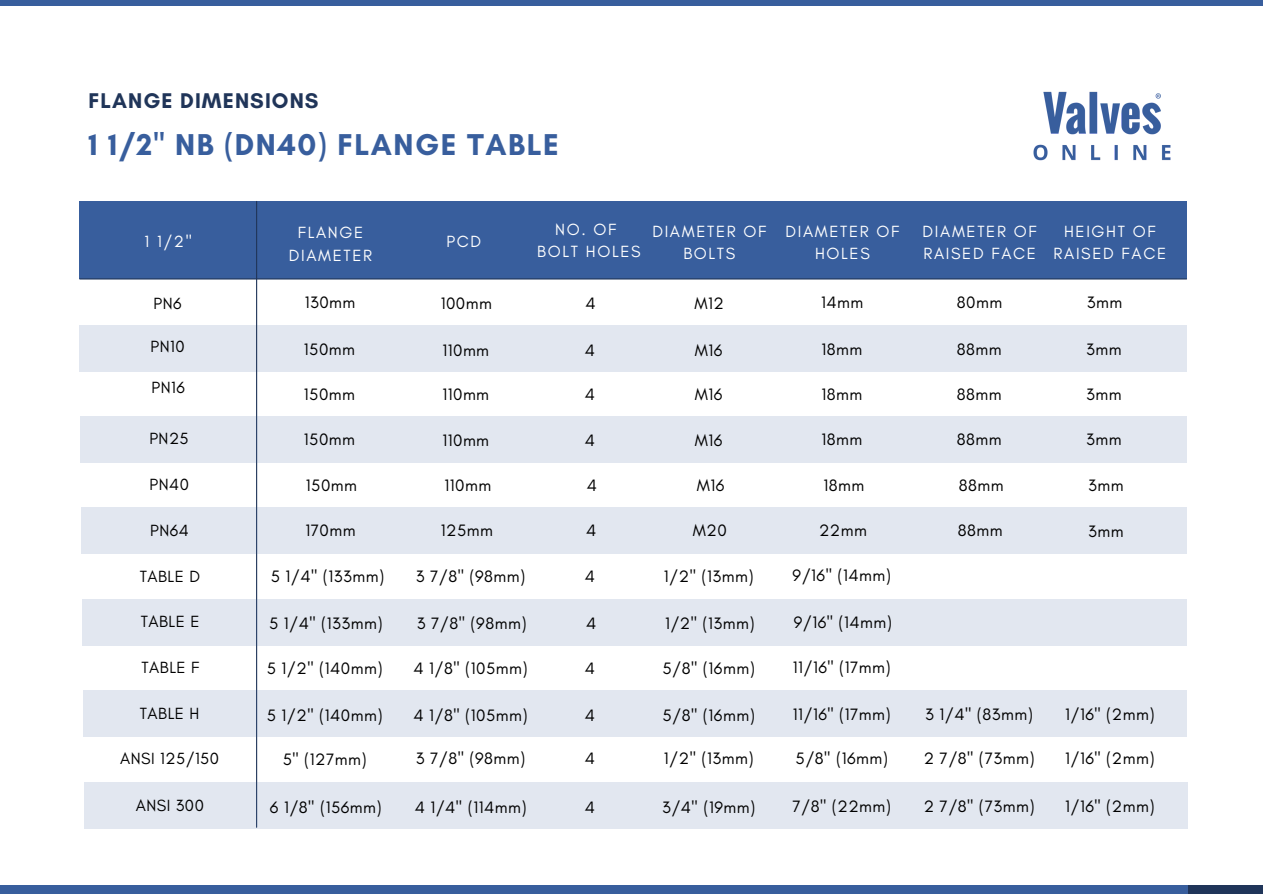
<style>
.page{position:relative;width:1263px;height:894px;background:#fff}
.page>*{position:absolute;margin:0;border:0;box-sizing:border-box;transform-origin:0 0}
.t1{font:700 30.6px "Glacial Indifference";letter-spacing:.05em;color:#385e9d}
.t2{font:700 21.6px "Glacial Indifference";letter-spacing:.05em;color:#203559}
.t3{font:16.8px "Glacial Indifference";letter-spacing:.03em;color:#000}
.t4{font:16.5px/22.5px "Glacial Indifference";letter-spacing:.1em;color:#fff;text-align:center}
.t5{font:16.5px "Glacial Indifference";letter-spacing:.03em;color:#000}
</style>
<div class="page">
<div style="left:0;top:0;width:1263px;height:6px;background:#385e9d"></div>
<img style="left:1033px;top:91px;width:138px;height:70px">
<div style="left:79px;top:201px;width:1108px;height:78px;background:#385e9d"></div>
<hr style="left:80px;top:278px;width:1106px;height:1px;background:#203559">
<div style="left:1188px;top:884px;width:75px;height:9px;background:#203559"></div>
<div style="left:79px;top:325px;width:1108px;height:46px;background:#e2e7f0"></div>
<hr style="left:256px;top:201px;width:1px;height:626px;background:#203559">
<div style="left:80px;top:416px;width:1107px;height:46px;background:#e2e7f0"></div>
<div style="left:82px;top:507px;width:1105px;height:46px;background:#e2e7f0"></div>
<div style="left:83px;top:599px;width:1104px;height:46px;background:#e2e7f0"></div>
<div style="left:83px;top:690px;width:1103px;height:46px;background:#e2e7f0"></div>
<div style="left:0;top:884px;width:1187px;height:9px;background:#385e9d"></div>
<div style="left:84px;top:782px;width:1103px;height:46px;background:#e2e7f0"></div>
<p class="t2" style="left:88px;top:88px;width:232px">FLANGE DIMENSIONS</p>
<h1 class="t1" style="left:88px;top:125px;width:472px">1 1/2" NB (DN40) FLANGE TABLE</h1>
<p class="t4" style="left:145px;top:230px;width:49px">1 1/2"</p>
<p class="t5" style="left:154px;top:293px;width:30px">PN6</p>
<p class="t5" style="left:151px;top:336px;width:36px">PN10</p>
<p class="t5" style="left:152px;top:377px;width:35px">PN16</p>
<p class="t5" style="left:149px;top:428px;width:41px">PN25</p>
<p class="t5" style="left:150px;top:474px;width:41px">PN40</p>
<p class="t5" style="left:150px;top:520px;width:40px">PN64</p>
<p class="t5" style="left:140px;top:565px;width:62px">TABLE D</p>
<p class="t5" style="left:141px;top:611px;width:60px">TABLE E</p>
<p class="t5" style="left:142px;top:657px;width:59px">TABLE F</p>
<p class="t5" style="left:140px;top:702px;width:61px">TABLE H</p>
<p class="t5" style="left:120px;top:748px;width:100px">ANSI 125/150</p>
<p class="t5" style="left:136px;top:794px;width:70px">ANSI 300</p>
<p class="t4" style="left:289px;top:221px;width:85px">FLANGE<br>DIAMETER</p>
<p class="t4" style="left:447px;top:230px;width:36px">PCD</p>
<p class="t4" style="left:537px;top:218px;width:105px">NO. OF<br>BOLT HOLES</p>
<p class="t4" style="left:652px;top:219px;width:116px">DIAMETER OF<br>BOLTS</p>
<p class="t4" style="left:785px;top:219px;width:116px">DIAMETER OF<br>HOLES</p>
<p class="t4" style="left:923px;top:219px;width:116px;text-align:left">DIAMETER OF<br>RAISED FACE</p>
<p class="t4" style="left:1054px;top:219px;width:114px">HEIGHT OF<br>RAISED FACE</p>
<p class="t3" style="left:305px;top:292px;width:52px">130mm</p>
<p class="t3" style="left:441px;top:293px;width:53px">100mm</p>
<p class="t3" style="left:585px;top:293px;width:12px">4</p>
<p class="t3" style="left:695px;top:293px;width:31px">M12</p>
<p class="t3" style="left:821px;top:292px;width:44px">14mm</p>
<p class="t3" style="left:957px;top:292px;width:47px">80mm</p>
<p class="t3" style="left:1087px;top:292px;width:37px">3mm</p>
<p class="t3" style="left:304px;top:339px;width:53px">150mm</p>
<p class="t3" style="left:442px;top:340px;width:48px">110mm</p>
<p class="t3" style="left:585px;top:340px;width:12px">4</p>
<p class="t3" style="left:695px;top:340px;width:29px">M16</p>
<p class="t3" style="left:821px;top:339px;width:42px">18mm</p>
<p class="t3" style="left:957px;top:339px;width:46px">88mm</p>
<p class="t3" style="left:1086px;top:339px;width:37px">3mm</p>
<p class="t3" style="left:304px;top:383px;width:53px">150mm</p>
<p class="t3" style="left:442px;top:384px;width:48px">110mm</p>
<p class="t3" style="left:585px;top:384px;width:12px">4</p>
<p class="t3" style="left:695px;top:384px;width:29px">M16</p>
<p class="t3" style="left:821px;top:383px;width:42px">18mm</p>
<p class="t3" style="left:957px;top:383px;width:46px">88mm</p>
<p class="t3" style="left:1086px;top:383px;width:37px">3mm</p>
<p class="t3" style="left:304px;top:429px;width:53px">150mm</p>
<p class="t3" style="left:442px;top:430px;width:48px">110mm</p>
<p class="t3" style="left:585px;top:430px;width:12px">4</p>
<p class="t3" style="left:695px;top:430px;width:29px">M16</p>
<p class="t3" style="left:821px;top:429px;width:42px">18mm</p>
<p class="t3" style="left:957px;top:429px;width:46px">88mm</p>
<p class="t3" style="left:1086px;top:429px;width:37px">3mm</p>
<p class="t3" style="left:306px;top:474px;width:53px">150mm</p>
<p class="t3" style="left:444px;top:475px;width:48px">110mm</p>
<p class="t3" style="left:587px;top:475px;width:12px">4</p>
<p class="t3" style="left:697px;top:475px;width:29px">M16</p>
<p class="t3" style="left:823px;top:474px;width:42px">18mm</p>
<p class="t3" style="left:959px;top:474px;width:46px">88mm</p>
<p class="t3" style="left:1088px;top:474px;width:37px">3mm</p>
<p class="t3" style="left:305px;top:520px;width:52px">170mm</p>
<p class="t3" style="left:441px;top:520px;width:54px">125mm</p>
<p class="t3" style="left:586px;top:520px;width:12px">4</p>
<p class="t3" style="left:693px;top:520px;width:35px">M20</p>
<p class="t3" style="left:819px;top:519px;width:49px">22mm</p>
<p class="t3" style="left:958px;top:519px;width:46px">88mm</p>
<p class="t3" style="left:271px;top:565px;width:115px">5 1/4" (133mm)</p>
<p class="t3" style="left:416px;top:565px;width:111px">3 7/8" (98mm)</p>
<p class="t3" style="left:585px;top:565px;width:12px">4</p>
<p class="t3" style="left:664px;top:565px;width:91px">1/2" (13mm)</p>
<p class="t3" style="left:793px;top:564px;width:100px">9/16" (14mm)</p>
<p class="t3" style="left:269px;top:612px;width:115px">5 1/4" (133mm)</p>
<p class="t3" style="left:417px;top:612px;width:111px">3 7/8" (98mm)</p>
<p class="t3" style="left:586px;top:612px;width:12px">4</p>
<p class="t3" style="left:665px;top:612px;width:91px">1/2" (13mm)</p>
<p class="t3" style="left:794px;top:611px;width:100px">9/16" (14mm)</p>
<p class="t3" style="left:267px;top:657px;width:117px">5 1/2" (140mm)</p>
<p class="t3" style="left:413px;top:657px;width:116px">4 1/8" (105mm)</p>
<p class="t3" style="left:585px;top:657px;width:12px">4</p>
<p class="t3" style="left:663px;top:657px;width:94px">5/8" (16mm)</p>
<p class="t3" style="left:793px;top:656px;width:100px">11/16" (17mm)</p>
<p class="t3" style="left:267px;top:704px;width:117px">5 1/2" (140mm)</p>
<p class="t3" style="left:413px;top:704px;width:116px">4 1/8" (105mm)</p>
<p class="t3" style="left:585px;top:704px;width:12px">4</p>
<p class="t3" style="left:663px;top:704px;width:94px">5/8" (16mm)</p>
<p class="t3" style="left:793px;top:703px;width:100px">11/16" (17mm)</p>
<p class="t3" style="left:925px;top:703px;width:109px">3 1/4" (83mm)</p>
<p class="t3" style="left:1065px;top:703px;width:91px">1/16" (2mm)</p>
<p class="t3" style="left:283px;top:748px;width:85px">5" (127mm)</p>
<p class="t3" style="left:416px;top:748px;width:111px">3 7/8" (98mm)</p>
<p class="t3" style="left:585px;top:748px;width:12px">4</p>
<p class="t3" style="left:664px;top:748px;width:91px">1/2" (13mm)</p>
<p class="t3" style="left:796px;top:747px;width:94px">5/8" (16mm)</p>
<p class="t3" style="left:924px;top:747px;width:112px">2 7/8" (73mm)</p>
<p class="t3" style="left:1065px;top:747px;width:91px">1/16" (2mm)</p>
<p class="t3" style="left:270px;top:796px;width:113px">6 1/8" (156mm)</p>
<p class="t3" style="left:415px;top:796px;width:113px">4 1/4" (114mm)</p>
<p class="t3" style="left:585px;top:796px;width:12px">4</p>
<p class="t3" style="left:662px;top:796px;width:95px">3/4" (19mm)</p>
<p class="t3" style="left:792px;top:795px;width:100px">7/8" (22mm)</p>
<p class="t3" style="left:924px;top:795px;width:112px">2 7/8" (73mm)</p>
<p class="t3" style="left:1065px;top:795px;width:91px">1/16" (2mm)</p>
<p class="t3" style="left:1088px;top:520px;width:37px">3mm</p>
</div>
